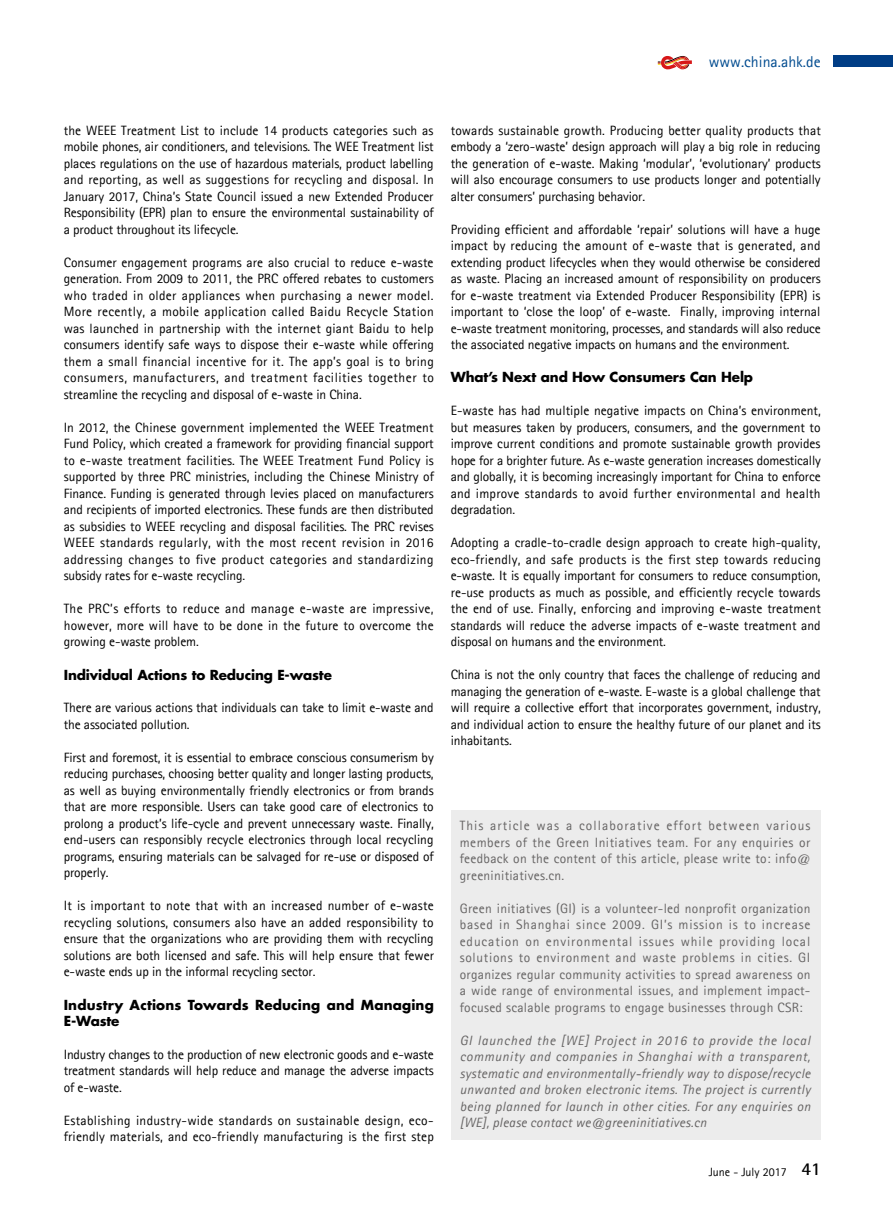
<style>
.page{position:relative;width:893px;height:1212px;background:#fff}
.page>*{position:absolute;margin:0;border:0;box-sizing:border-box;transform-origin:0 0}
.t1{font:15.75px "Agfa Rotis Sans Serif";color:#004b8f}
.t2{font:13.5px/16.5px "Agfa Rotis Sans Serif";letter-spacing:-.01em;color:#000;text-align:justify}
.t3{font:13.5px/16.5px "Agfa Rotis Sans Serif";letter-spacing:.02em;color:#666464;text-align:justify}
.t4{font:italic 13.5px/16.5px "Agfa Rotis Sans Serif";letter-spacing:.02em;color:#666464;text-align:justify}
.t5{font:13.5px/16.5px "Agfa Rotis Sans Serif";letter-spacing:.015em;color:#000}
.t6{font:700 13.5px "Futura";letter-spacing:-.01em;color:#000}
.t7{font:700 13.5px/16.5px "Futura";letter-spacing:.01em;color:#000}
.t8{font:12px "Agfa Rotis Sans Serif";color:#000}
.s1{font-weight:700;font-size:18px}
</style>
<div class="page">
<div style="left:833px;top:55px;width:60px;height:12px;background:#003d85"></div>
<div style="left:451px;top:810px;width:370px;height:330px;background:#e6e6e6"></div>
<svg style="left:658px;top:56px;width:34px;height:13px"></svg>
<p class="t1" style="left:709px;top:52px;width:113px">www.china.ahk.de</p>
<p class="t2" style="left:64px;top:122px;width:372px">the WEEE Treatment List to include 14 products categories such as mobile phones, air conditioners, and televisions. The WEE Treatment list places regulations on the use of hazardous materials, product labelling and reporting, as well as suggestions for recycling and disposal. In January 2017, China’s State Council issued a new Extended Producer Responsibility (EPR) plan to ensure the environmental sustainability of a product throughout its lifecycle.</p>
<p class="t2" style="left:64px;top:254px;width:372px">Consumer engagement programs are also crucial to reduce e-waste generation. From 2009 to 2011, the PRC offered rebates to customers who traded in older appliances when purchasing a newer model.<br>More recently, a mobile application called Baidu Recycle Station was launched in partnership with the internet giant Baidu to help consumers identify safe ways to dispose their e-waste while offering them a small financial incentive for it. The app’s goal is to bring consumers, manufacturers, and treatment facilities together to streamline the recycling and disposal of e-waste in China.</p>
<p class="t2" style="left:64px;top:419px;width:372px">In 2012, the Chinese government implemented the WEEE Treatment Fund Policy, which created a framework for providing financial support to e-waste treatment facilities. The WEEE Treatment Fund Policy is supported by three PRC ministries, including the Chinese Ministry of Finance. Funding is generated through levies placed on manufacturers and recipients of imported electronics. These funds are then distributed as subsidies to WEEE recycling and disposal facilities. The PRC revises WEEE standards regularly, with the most recent revision in 2016 addressing changes to five product categories and standardizing subsidy rates for e-waste recycling.</p>
<p class="t2" style="left:64px;top:600px;width:371px">The PRC’s efforts to reduce and manage e-waste are impressive, however, more will have to be done in the future to overcome the growing e-waste problem.</p>
<p class="t6" style="left:64px;top:665px;width:270px">Individual Actions to Reducing E-waste</p>
<p class="t2" style="left:64px;top:699px;width:371px">There are various actions that individuals can take to limit e-waste and the associated pollution.</p>
<p class="t2" style="left:64px;top:749px;width:372px">First and foremost, it is essential to embrace conscious consumerism by reducing purchases, choosing better quality and longer lasting products, as well as buying environmentally friendly electronics or from brands that are more responsible. Users can take good care of electronics to prolong a product’s life-cycle and prevent unnecessary waste. Finally, end-users can responsibly recycle electronics through local recycling programs, ensuring materials can be salvaged for re-use or disposed of properly.</p>
<p class="t2" style="left:64px;top:897px;width:372px">It is important to note that with an increased number of e-waste recycling solutions, consumers also have an added responsibility to ensure that the organizations who are providing them with recycling solutions are both licensed and safe. This will help ensure that fewer e-waste ends up in the informal recycling sector.</p>
<p class="t7" style="left:64px;top:996px;width:372px">Industry Actions Towards Reducing and Managing<br>E-Waste</p>
<p class="t2" style="left:64px;top:1046px;width:372px">Industry changes to the production of new electronic goods and e-waste treatment standards will help reduce and manage the adverse impacts of e-waste.</p>
<p class="t5" style="left:64px;top:1112px;width:372px">Establishing industry-wide standards on sustainable design, eco&shy;friendly materials, and eco-friendly manufacturing is the first step</p>
<p class="t2" style="left:451px;top:121px;width:372px">towards sustainable growth. Producing better quality products that embody a ‘zero-waste’ design approach will play a big role in reducing the generation of e-waste. Making ‘modular’, ‘evolutionary’ products will also encourage consumers to use products longer and potentially alter consumers’ purchasing behavior.</p>
<p class="t2" style="left:451px;top:220px;width:372px">Providing efficient and affordable ‘repair’ solutions will have a huge impact by reducing the amount of e-waste that is generated, and extending product lifecycles when they would otherwise be considered as waste. Placing an increased amount of responsibility on producers for e-waste treatment via Extended Producer Responsibility (EPR) is important to ‘close the loop’ of e-waste. Finally, improving internal e-waste treatment monitoring, processes, and standards will also reduce the associated negative impacts on humans and the environment.</p>
<p class="t6" style="left:451px;top:368px;width:304px">What’s Next and How Consumers Can Help</p>
<p class="t2" style="left:451px;top:402px;width:372px">E-waste has had multiple negative impacts on China’s environment, but measures taken by producers, consumers, and the government to improve current conditions and promote sustainable growth provides hope for a brighter future. As e-waste generation increases domestically and globally, it is becoming increasingly important for China to enforce and improve standards to avoid further environmental and health degradation.</p>
<p class="t2" style="left:451px;top:534px;width:372px">Adopting a cradle-to-cradle design approach to create high-quality, eco-friendly, and safe products is the first step towards reducing e-waste. It is equally important for consumers to reduce consumption, re-use products as much as possible, and efficiently recycle towards the end of use. Finally, enforcing and improving e-waste treatment standards will reduce the adverse impacts of e-waste treatment and disposal on humans and the environment.</p>
<p class="t2" style="left:451px;top:666px;width:372px">China is not the only country that faces the challenge of reducing and managing the generation of e-waste. E-waste is a global challenge that will require a collective effort that incorporates government, industry, and individual action to ensure the healthy future of our planet and its inhabitants.</p>
<p class="t3" style="left:460px;top:817px;width:352px">This article was a collaborative effort between various members of the Green Initiatives team. For any enquiries or feedback on the content of this article, please write to: info@ greeninitiatives.cn.</p>
<p class="t3" style="left:460px;top:900px;width:352px">Green initiatives (GI) is a volunteer-led nonprofit organization based in Shanghai since 2009. GI’s mission is to increase education on environmental issues while providing local solutions to environment and waste problems in cities. GI organizes regular community activities to spread awareness on a wide range of environmental issues, and implement impact&shy;focused scalable programs to engage businesses through CSR:</p>
<p class="t4" style="left:460px;top:1032px;width:352px">GI launched the [WE] Project in 2016 to provide the local community and companies in Shanghai with a transparent, systematic and environmentally-friendly way to dispose/recycle unwanted and broken electronic items. The project is currently being planned for launch in other cities. For any enquiries on [WE], please contact we@greeninitiatives.cn</p>
<p class="t8" style="left:709px;top:1164px;width:113px">June - July 2017 <span class="s1">41</span></p>
</div>
